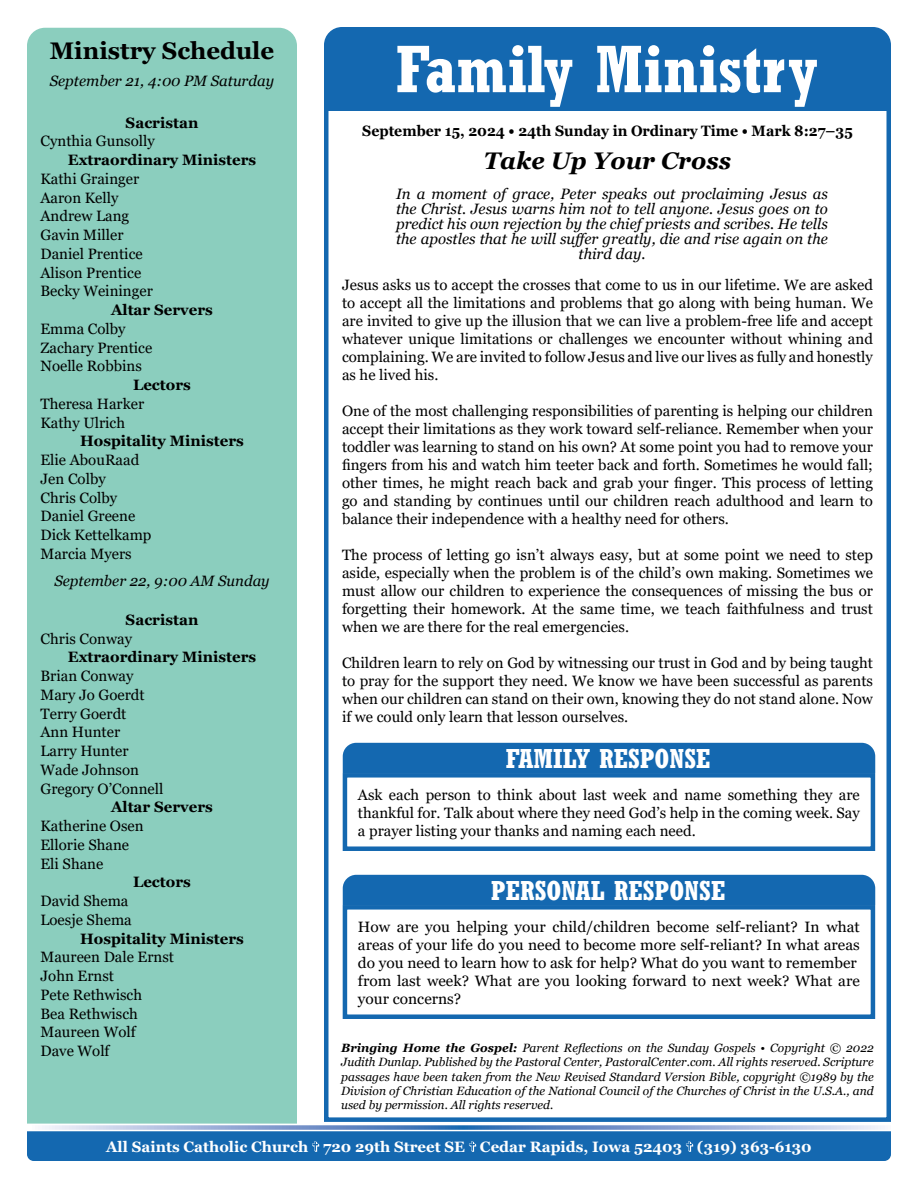
<style>
.page{position:relative;width:918px;height:1188px;background:#fff}
.page>*{position:absolute;margin:0;border:0;box-sizing:border-box;transform-origin:0 0}
.t1{font:700 condensed 66px "Rockwell";color:#fff}
.t2{font:700 condensed 27px "Rockwell";color:#fff}
.t3{font:700 24px "Georgia";color:#000}
.t4{font:italic 700 24px "Georgia";color:#000}
.t5{font:15px/18.8px "Georgia";color:#000}
.t6{font:italic 15px/15px "Georgia";color:#000;text-align:center}
.t7{font:700 15px "Georgia";color:#000}
.t8{font:700 15px "Georgia";color:#fff}
.t9{font:700 15px "Georgia";color:#000;scale:.94 1}
.t10{font:italic 12px/14.4px "Georgia";color:#000;text-align:justify}
.s1{font-weight:700}
</style>
<div class="page">
<svg style="left:42px;top:1125px;width:843px;height:5px;background:#95aed6"></svg>
<div style="left:27px;top:1131px;width:864px;height:30px;background:#1468b0"></div>
<div style="left:324px;top:106px;width:567px;height:1016px;border:4px solid #1468b0"></div>
<div style="left:343px;top:773px;width:532px;height:78px;border:4px solid #1468b0"></div>
<div style="left:324px;top:27px;width:567px;height:81px;background:#1468b0"></div>
<div style="left:343px;top:743px;width:532px;height:30px;background:#1468b0"></div>
<div style="left:27px;top:28px;width:270px;height:1096px;background:#8bcebe"></div>
<div style="left:343px;top:905px;width:532px;height:114px;border:4px solid #1468b0"></div>
<div style="left:343px;top:875px;width:532px;height:30px;background:#1468b0"></div>
<h3 class="t3" style="left:50px;top:36px;width:226px">Ministry Schedule</h3>
<p class="t6" style="left:50px;top:74px;width:226px">September 21, 4:00 PM Saturday</p>
<p class="t7" style="left:126px;top:113px;width:74px">Sacristan</p>
<p class="t5" style="left:41px;top:132px;width:116px">Cynthia Gunsolly</p>
<p class="t7" style="left:68px;top:150px;width:190px">Extraordinary Ministers</p>
<p class="t5" style="left:41px;top:170px;width:114px">Kathi Grainger<br>Aaron Kelly<br>Andrew Lang<br>Gavin Miller<br>Daniel Prentice<br>Alison Prentice<br>Becky Weininger</p>
<p class="t7" style="left:111px;top:300px;width:103px">Altar Servers</p>
<p class="t5" style="left:41px;top:320px;width:113px">Emma Colby<br>Zachary Prentice<br>Noelle Robbins</p>
<p class="t7" style="left:133px;top:375px;width:59px">Lectors</p>
<p class="t5" style="left:41px;top:395px;width:105px">Theresa Harker<br>Kathy Ulrich</p>
<p class="t7" style="left:80px;top:431px;width:165px">Hospitality Ministers</p>
<p class="t5" style="left:41px;top:451px;width:113px">Elie AbouRaad<br>Jen Colby<br>Chris Colby<br>Daniel Greene<br>Dick Kettelkamp<br>Marcia Myers</p>
<p class="t6" style="left:54px;top:573px;width:217px">September 22, 9:00 AM Sunday</p>
<p class="t7" style="left:126px;top:610px;width:74px">Sacristan</p>
<p class="t5" style="left:41px;top:629px;width:93px">Chris Conway</p>
<p class="t7" style="left:68px;top:647px;width:190px">Extraordinary Ministers</p>
<p class="t5" style="left:41px;top:667px;width:124px">Brian Conway<br>Mary Jo Goerdt<br>Terry Goerdt<br>Ann Hunter<br>Larry Hunter<br>Wade Johnson<br>Gregory O’Connell</p>
<p class="t7" style="left:111px;top:797px;width:103px">Altar Servers</p>
<p class="t5" style="left:41px;top:817px;width:105px">Katherine Osen<br>Ellorie Shane<br>Eli Shane</p>
<p class="t7" style="left:133px;top:872px;width:59px">Lectors</p>
<p class="t5" style="left:41px;top:892px;width:93px">David Shema<br>Loesje Shema</p>
<p class="t7" style="left:80px;top:929px;width:165px">Hospitality Ministers</p>
<p class="t5" style="left:41px;top:948px;width:135px">Maureen Dale Ernst<br>John Ernst<br>Pete Rethwisch<br>Bea Rethwisch<br>Maureen Wolf<br>Dave Wolf</p>
<h1 class="t1" style="left:396px;top:30px;width:423px">Family Ministry</h1>
<p class="t9" style="left:362px;top:121px;width:523px">September 15, 2024 • 24th Sunday in Ordinary Time • Mark 8:27–35</p>
<h3 class="t4" style="left:484px;top:145px;width:249px">Take Up Your Cross</h3>
<p class="t6" style="left:396px;top:186px;width:434px">In a moment of grace, Peter speaks out proclaiming Jesus as the Christ. Jesus warns him not to tell anyone. Jesus goes on to predict his own rejection by the chief priests and scribes. He tells the apostles that he will suffer greatly, die and rise again on the third day.</p>
<p class="t5" style="left:342px;top:276px;width:532px;line-height:18px;text-align:justify">Jesus asks us to accept the crosses that come to us in our lifetime. We are asked to accept all the limitations and problems that go along with being human. We are invited to give up the illusion that we can live a problem-free life and accept whatever unique limitations or challenges we encounter without whining and complaining. We are invited to follow Jesus and live our lives as fully and honestly as he lived his.</p>
<p class="t5" style="left:342px;top:402px;width:533px;line-height:18px;text-align:justify">One of the most challenging responsibilities of parenting is helping our children accept their limitations as they work toward self-reliance. Remember when your toddler was learning to stand on his own? At some point you had to remove your fingers from his and watch him teeter back and forth. Sometimes he would fall; other times, he might reach back and grab your finger. This process of letting go and standing by continues until our children reach adulthood and learn to balance their independence with a healthy need for others.</p>
<p class="t5" style="left:342px;top:546px;width:532px;line-height:18px;text-align:justify">The process of letting go isn’t always easy, but at some point we need to step aside, especially when the problem is of the child’s own making. Sometimes we must allow our children to experience the consequences of missing the bus or forgetting their homework. At the same time, we teach faithfulness and trust when we are there for the real emergencies.</p>
<p class="t5" style="left:342px;top:654px;width:532px;line-height:18px;text-align:justify">Children learn to rely on God by witnessing our trust in God and by being taught to pray for the support they need. We know we have been successful as parents when our children can stand on their own, knowing they do not stand alone. Now if we could only learn that lesson ourselves.</p>
<h2 class="t2" style="left:506px;top:743px;width:206px">FAMILY RESPONSE</h2>
<p class="t5" style="left:358px;top:786px;width:503px;line-height:18px;text-align:justify">Ask each person to think about last week and name something they are thankful for. Talk about where they need God’s help in the coming week. Say a prayer listing your thanks and naming each need.</p>
<h2 class="t2" style="left:491px;top:875px;width:236px">PERSONAL RESPONSE</h2>
<p class="t5" style="left:358px;top:918px;width:503px;line-height:18px">How are you helping your child/children become self-reliant? In what areas of your life do you need to become more self-reliant? In what areas do you need to learn how to ask for help? What do you want to remember from last week? What are you looking forward to next week? What are your concerns?</p>
<p class="t10" style="left:341px;top:1041px;width:534px"><span class="s1">Bringing Home the Gospel:</span> Parent Reflections on the Sunday Gospels • Copyright © 2022<br>Judith Dunlap. Published by the Pastoral Center, PastoralCenter.com. All rights reserved. Scripture passages have been taken from the New Revised Standard Version Bible, copyright ©1989 by the Division of Christian Education of the National Council of the Churches of Christ in the U.S.A., and used by permission. All rights reserved.</p>
<p class="t8" style="left:106px;top:1137px;width:707px">All Saints Catholic Church 720 29th Street SE Cedar Rapids, Iowa 52403 (319) 363-6130</p>
</div>
